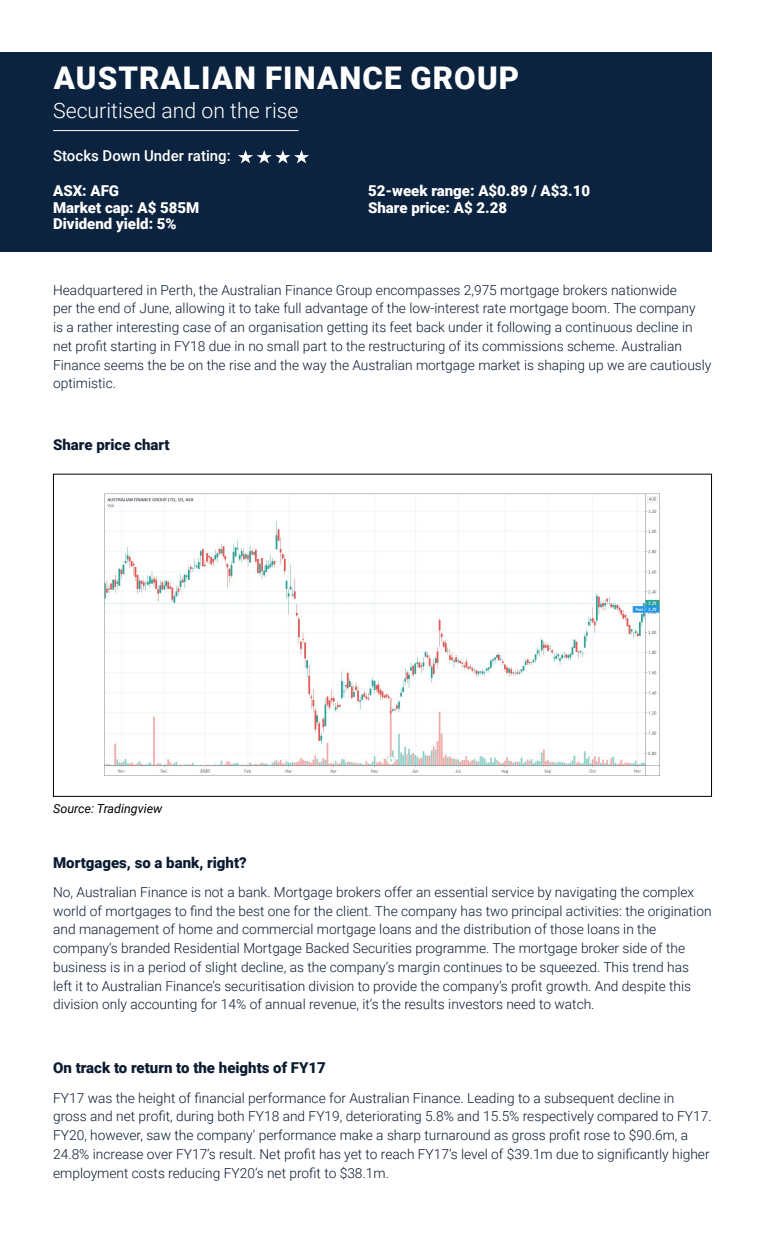
<style>
.page{position:relative;width:765px;height:1260px;background:#fff}
.page>*{position:absolute;margin:0;border:0;box-sizing:border-box;transform-origin:0 0}
.t1{font:900 31.25px "Roboto";letter-spacing:.035em;color:#fff}
.t2{font:300 21.25px "Roboto";color:#fff}
.t3{font:900 15px "Roboto";color:#fff}
.t4{font:900 15px "Roboto";color:#0b1b31}
.t5{font:500 15px "Roboto";color:#fff}
.t6{font:300 13.75px/18.8px "Roboto";color:#0b1b31}
.t7{font:italic 12.5px "Roboto";color:#000}
</style>
<div class="page">
<div style="left:0;top:52px;width:712px;height:200px;background:#0c233f"></div>
<hr style="left:53px;top:130px;width:246px;height:1px;background:#fff">
<img style="left:105px;top:494px;width:555px;height:282px">
<svg style="left:238px;top:150px;width:71px;height:13px"></svg>
<h1 class="t1" style="left:54px;top:56px;width:467px">AUSTRALIAN FINANCE GROUP</h1>
<h2 class="t2" style="left:53px;top:96px;width:247px">Securitised and on the rise</h2>
<p class="t5" style="left:53px;top:145px;width:179px">Stocks Down Under rating:</p>
<p class="t3" style="left:53px;top:180px;width:68px">ASX: AFG</p>
<p class="t3" style="left:368px;top:180px;width:223px">52-week range: A$0.89 / A$3.10</p>
<p class="t3" style="left:53px;top:197px;width:148px">Market cap: A$ 585M</p>
<p class="t3" style="left:368px;top:197px;width:140px">Share price: A$ 2.28</p>
<p class="t3" style="left:53px;top:214px;width:125px">Dividend yield: 5%</p>
<p class="t6" style="left:53px;top:280px;width:660px">Headquartered in Perth, the Australian Finance Group encompasses 2,975 mortgage brokers nationwide<br>per the end of June, allowing it to take full advantage of the low-interest rate mortgage boom. The company<br>is a rather interesting case of an organisation getting its feet back under it following a continuous decline in net profit starting in FY18 due in no small part to the restructuring of its commissions scheme. Australian Finance seems the be on the rise and the way the Australian mortgage market is shaping up we are cautiously optimistic.</p>
<p class="t4" style="left:53px;top:434px;width:118px">Share price chart</p>
<p class="t7" style="left:53px;top:800px;width:111px">Source: Tradingview</p>
<p class="t4" style="left:53px;top:852px;width:195px">Mortgages, so a bank, right?</p>
<p class="t6" style="left:53px;top:882px;width:660px">No, Australian Finance is not a bank. Mortgage brokers offer an essential service by navigating the complex world of mortgages to find the best one for the client. The company has two principal activities: the origination and management of home and commercial mortgage loans and the distribution of those loans in the company’s branded Residential Mortgage Backed Securities programme. The mortgage broker side of the business is in a period of slight decline, as the company’s margin continues to be squeezed. This trend has left it to Australian Finance’s securitisation division to provide the company’s profit growth. And despite this division only accounting for 14% of annual revenue, it’s the results investors need to watch.</p>
<p class="t4" style="left:53px;top:1057px;width:274px">On track to return to the heights of FY17</p>
<p class="t6" style="left:53px;top:1088px;width:660px">FY17 was the height of financial performance for Australian Finance. Leading to a subsequent decline in gross and net profit, during both FY18 and FY19, deteriorating 5.8% and 15.5% respectively compared to FY17.<br>FY20, however, saw the company’ performance make a sharp turnaround as gross profit rose to $90.6m, a 24.8% increase over FY17’s result. Net profit has yet to reach FY17’s level of $39.1m due to significantly higher employment costs reducing FY20’s net profit to $38.1m.</p>
</div>
